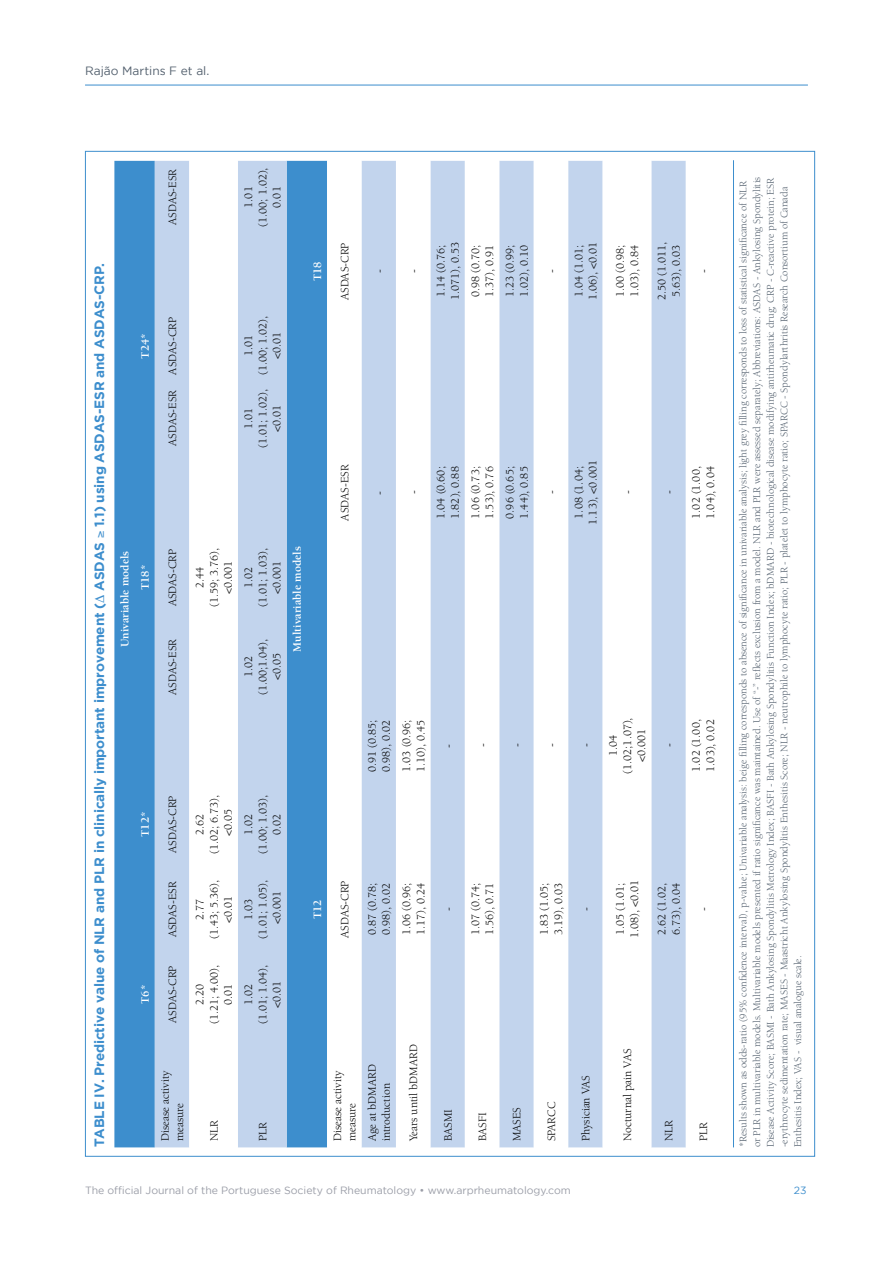
<style>
.page{position:relative;width:893px;height:1263px;background:#fff}
.page>*{position:absolute;margin:0;border:0;box-sizing:border-box;transform-origin:0 0}
.t1{font:700 13.5px "Gotham";letter-spacing:-.01em;color:#3d8ecd}
.t2{font:12px "Gotham";color:#53606e}
.t3{font:11.7px/14.2px "Berkeley Std";color:#000}
.t4{font:700 11.7px "Berkeley Std";color:#fff}
.t5{font:10.5px/13.6px "Berkeley Std";color:#53606e}
.t6{font:10.5px "Gotham";color:#9a9da7}
.t7{font:10.5px "Gotham";color:#3d8ecd}
</style>
<div class="page">
<hr style="left:85px;top:85px;width:723px;height:1px;background:#3d8ecd">
<hr style="left:733px;top:160px;width:1px;height:987px;background:#3d8ecd">
<div style="left:114px;top:161px;width:41px;height:986px;background:#3d8ecd"></div>
<div style="left:155px;top:161px;width:34px;height:986px;background:#c2d4ed"></div>
<svg style="left:238px;top:161px;width:448px;height:986px;fill:#c2d4ed"></svg>
<p class="t2" style="left:85px;top:64px;width:126px">Rajão Martins F et al.</p>
<p class="t1" style="left:92px;top:1147px;width:886px;rotate:-90deg">TABLE IV. Predictive value of NLR and PLR in clinically important improvement (∆ ASDAS ≥ 1.1) using ASDAS-ESR and ASDAS-CRP.</p>
<p class="t3" style="left:166px;top:225px;width:58px;rotate:-90deg">ASDAS-ESR</p>
<p class="t4" style="left:139px;top:358px;width:27px;rotate:-90deg">T24*</p>
<p class="t3" style="left:166px;top:375px;width:59px;rotate:-90deg">ASDAS-CRP</p>
<p class="t3" style="left:166px;top:446px;width:58px;rotate:-90deg">ASDAS-ESR</p>
<p class="t3" style="left:242px;top:226px;width:60px;text-align:center;rotate:-90deg">1.01<br>(1.00; 1.02),<br>0.01</p>
<p class="t3" style="left:242px;top:375px;width:60px;text-align:center;rotate:-90deg">1.01<br>(1.00; 1.02), &lt;0.01</p>
<p class="t3" style="left:242px;top:448px;width:60px;text-align:center;rotate:-90deg">1.01<br>(1.01; 1.02), &lt;0.01</p>
<p class="t4" style="left:311px;top:281px;width:21px;rotate:-90deg">T18</p>
<p class="t4" style="left:119px;top:647px;width:98px;rotate:-90deg">Univariable models</p>
<p class="t4" style="left:139px;top:590px;width:27px;rotate:-90deg">T18*</p>
<p class="t3" style="left:166px;top:606px;width:59px;rotate:-90deg">ASDAS-CRP</p>
<p class="t3" style="left:166px;top:695px;width:58px;rotate:-90deg">ASDAS-ESR</p>
<p class="t3" style="left:193px;top:607px;width:60px;text-align:center;rotate:-90deg">2.44<br>(1.59; 3.76), &lt;0.001</p>
<p class="t3" style="left:242px;top:607px;width:60px;text-align:center;rotate:-90deg">1.02<br>(1.01; 1.03), &lt;0.001</p>
<p class="t3" style="left:242px;top:695px;width:57px;text-align:center;rotate:-90deg">1.02 (1.00;1.04), &lt;0.05</p>
<p class="t4" style="left:291px;top:651px;width:107px;rotate:-90deg">Multivariable models</p>
<p class="t4" style="left:139px;top:837px;width:27px;rotate:-90deg">T12*</p>
<p class="t4" style="left:139px;top:1004px;width:21px;rotate:-90deg">T6*</p>
<p class="t3" style="left:166px;top:853px;width:59px;rotate:-90deg">ASDAS-CRP</p>
<p class="t3" style="left:166px;top:937px;width:58px;rotate:-90deg">ASDAS-ESR</p>
<p class="t3" style="left:166px;top:1023px;width:59px;rotate:-90deg">ASDAS-CRP</p>
<p class="t3" style="left:193px;top:854px;width:60px;text-align:center;rotate:-90deg">2.62<br>(1.02; 6.73), &lt;0.05</p>
<p class="t3" style="left:193px;top:939px;width:60px;text-align:center;rotate:-90deg">2.77<br>(1.43; 5.36), &lt;0.01</p>
<p class="t3" style="left:193px;top:1024px;width:60px;text-align:center;rotate:-90deg">2.20<br>(1.21; 4.00),<br>0.01</p>
<p class="t3" style="left:242px;top:854px;width:60px;text-align:center;rotate:-90deg">1.02<br>(1.00; 1.03),<br>0.02</p>
<p class="t3" style="left:242px;top:939px;width:60px;text-align:center;rotate:-90deg">1.03<br>(1.01; 1.05), &lt;0.001</p>
<p class="t3" style="left:242px;top:1024px;width:60px;text-align:center;rotate:-90deg">1.02<br>(1.01; 1.04), &lt;0.01</p>
<p class="t3" style="left:158px;top:1141px;width:73px;rotate:-90deg">Disease activity measure</p>
<p class="t3" style="left:207px;top:1141px;width:23px;rotate:-90deg">NLR</p>
<p class="t3" style="left:256px;top:1141px;width:20px;rotate:-90deg">PLR</p>
<p class="t4" style="left:311px;top:919px;width:21px;rotate:-90deg">T12</p>
<p class="t3" style="left:338px;top:300px;width:59px;rotate:-90deg">ASDAS-CRP</p>
<p class="t3" style="left:372px;top:273px;width:5px;rotate:-90deg">-</p>
<p class="t3" style="left:407px;top:273px;width:5px;rotate:-90deg">-</p>
<p class="t3" style="left:434px;top:300px;width:60px;rotate:-90deg">1.14 (0.76;<br>1.071), 0.53</p>
<p class="t3" style="left:468px;top:297px;width:54px;rotate:-90deg">0.98 (0.70;<br>1.37), 0.91</p>
<p class="t3" style="left:503px;top:297px;width:54px;rotate:-90deg">1.23 (0.99;<br>1.02), 0.10</p>
<p class="t3" style="left:544px;top:273px;width:5px;rotate:-90deg">-</p>
<p class="t3" style="left:572px;top:300px;width:60px;rotate:-90deg">1.04 (1.01;<br>1.06), &lt;0.01</p>
<p class="t3" style="left:613px;top:297px;width:54px;rotate:-90deg">1.00 (0.98;<br>1.03), 0.84</p>
<p class="t3" style="left:655px;top:300px;width:60px;rotate:-90deg">2.50 (1.011,<br>5.63), 0.03</p>
<p class="t3" style="left:696px;top:273px;width:5px;rotate:-90deg">-</p>
<p class="t3" style="left:338px;top:520px;width:58px;rotate:-90deg">ASDAS-ESR</p>
<p class="t3" style="left:372px;top:494px;width:5px;rotate:-90deg">-</p>
<p class="t3" style="left:407px;top:494px;width:5px;rotate:-90deg">-</p>
<p class="t3" style="left:434px;top:519px;width:54px;rotate:-90deg">1.04 (0.60;<br>1.82), 0.88</p>
<p class="t3" style="left:468px;top:519px;width:54px;rotate:-90deg">1.06 (0.73;<br>1.53), 0.76</p>
<p class="t3" style="left:503px;top:518px;width:54px;rotate:-90deg">0.96 (0.65;<br>1.44), 0.85</p>
<p class="t3" style="left:544px;top:494px;width:5px;rotate:-90deg">-</p>
<p class="t3" style="left:572px;top:525px;width:66px;text-align:center;rotate:-90deg">1.08 (1.04;<br>1.13), &lt;0.001</p>
<p class="t3" style="left:620px;top:494px;width:5px;rotate:-90deg">-</p>
<p class="t3" style="left:662px;top:494px;width:5px;rotate:-90deg">-</p>
<p class="t3" style="left:689px;top:518px;width:54px;rotate:-90deg">1.02 (1.00,<br>1.04), 0.04</p>
<p class="t3" style="left:365px;top:772px;width:54px;rotate:-90deg">0.91 (0.85;<br>0.98), 0.02</p>
<p class="t3" style="left:399px;top:772px;width:54px;rotate:-90deg">1.03 (0.96;<br>1.10), 0.45</p>
<p class="t3" style="left:441px;top:747px;width:5px;rotate:-90deg">-</p>
<p class="t3" style="left:476px;top:747px;width:5px;rotate:-90deg">-</p>
<p class="t3" style="left:510px;top:747px;width:5px;rotate:-90deg">-</p>
<p class="t3" style="left:544px;top:747px;width:5px;rotate:-90deg">-</p>
<p class="t3" style="left:579px;top:747px;width:5px;rotate:-90deg">-</p>
<p class="t3" style="left:606px;top:773px;width:57px;text-align:center;rotate:-90deg">1.04 (1.02;1.07), &lt;0.001</p>
<p class="t3" style="left:662px;top:747px;width:5px;rotate:-90deg">-</p>
<p class="t3" style="left:689px;top:771px;width:54px;rotate:-90deg">1.02 (1.00,<br>1.03), 0.02</p>
<p class="t3" style="left:338px;top:938px;width:59px;rotate:-90deg">ASDAS-CRP</p>
<p class="t3" style="left:365px;top:935px;width:54px;rotate:-90deg">0.87 (0.78;<br>0.98), 0.02</p>
<p class="t3" style="left:399px;top:935px;width:54px;rotate:-90deg">1.06 (0.96;<br>1.17), 0.24</p>
<p class="t3" style="left:441px;top:911px;width:5px;rotate:-90deg">-</p>
<p class="t3" style="left:468px;top:935px;width:54px;rotate:-90deg">1.07 (0.74;<br>1.56), 0.71</p>
<p class="t3" style="left:537px;top:935px;width:54px;rotate:-90deg">1.83 (1.05;<br>3.19), 0.03</p>
<p class="t3" style="left:579px;top:911px;width:5px;rotate:-90deg">-</p>
<p class="t3" style="left:613px;top:938px;width:60px;rotate:-90deg">1.05 (1.01;<br>1.08), &lt;0.01</p>
<p class="t3" style="left:655px;top:935px;width:54px;rotate:-90deg">2.62 (1.02,<br>6.73), 0.04</p>
<p class="t3" style="left:696px;top:911px;width:5px;rotate:-90deg">-</p>
<p class="t3" style="left:331px;top:1141px;width:73px;rotate:-90deg">Disease activity measure</p>
<p class="t3" style="left:365px;top:1141px;width:79px;rotate:-90deg">Age at bDMARD introduction</p>
<p class="t3" style="left:407px;top:1141px;width:99px;rotate:-90deg">Years until bDMARD</p>
<p class="t3" style="left:441px;top:1141px;width:34px;rotate:-90deg">BASMI</p>
<p class="t3" style="left:476px;top:1141px;width:30px;rotate:-90deg">BASFI</p>
<p class="t3" style="left:510px;top:1141px;width:36px;rotate:-90deg">MASES</p>
<p class="t3" style="left:544px;top:1141px;width:41px;rotate:-90deg">SPARCC</p>
<p class="t3" style="left:579px;top:1141px;width:68px;rotate:-90deg">Physician VAS</p>
<p class="t3" style="left:620px;top:1141px;width:94px;rotate:-90deg">Nocturnal pain VAS</p>
<p class="t3" style="left:662px;top:1141px;width:23px;rotate:-90deg">NLR</p>
<p class="t3" style="left:696px;top:1141px;width:20px;rotate:-90deg">PLR</p>
<p class="t5" style="left:737px;top:1147px;width:972px;rotate:-90deg">*Results shown as odds-ratio (95% confidence interval), p-value; Univariable analysis: beige filling corresponds to absence of significance in univariable analysis; light grey filling corresponds to loss of statistical significance of NLR or PLR in multivariable models. Multivariable models presented if ratio significance was maintained. Use of “-” reflects exclusion from a model. NLR and PLR were assessed separately; Abbreviations: ASDAS - Ankylosing Spondylitis Disease Activity Score; BASMI - Bath Ankylosing Spondylitis Metrology Index; BASFI - Bath Ankylosing Spondylitis Function Index; bDMARD - biotechnological disease modifying antirheumatic drug; CRP - C-reactive protein; ESR -erythrocyte sedimentation rate; MASES - Maastricht Ankylosing Spondylitis Enthesitis Score; NLR - neutrophile to lymphocyte ratio; PLR - platelet to lymphocyte ratio; SPARCC - Spondylarthritis Research Consortium of Canada Enthesitis Index; VAS - visual analogue scale.</p>
<p class="t6" style="left:85px;top:1184px;width:487px">The official Journal of the Portuguese Society of Rheumatology • www.arprheumatology.com</p>
<p class="t7" style="left:794px;top:1184px;width:14px">23</p>
</div>
